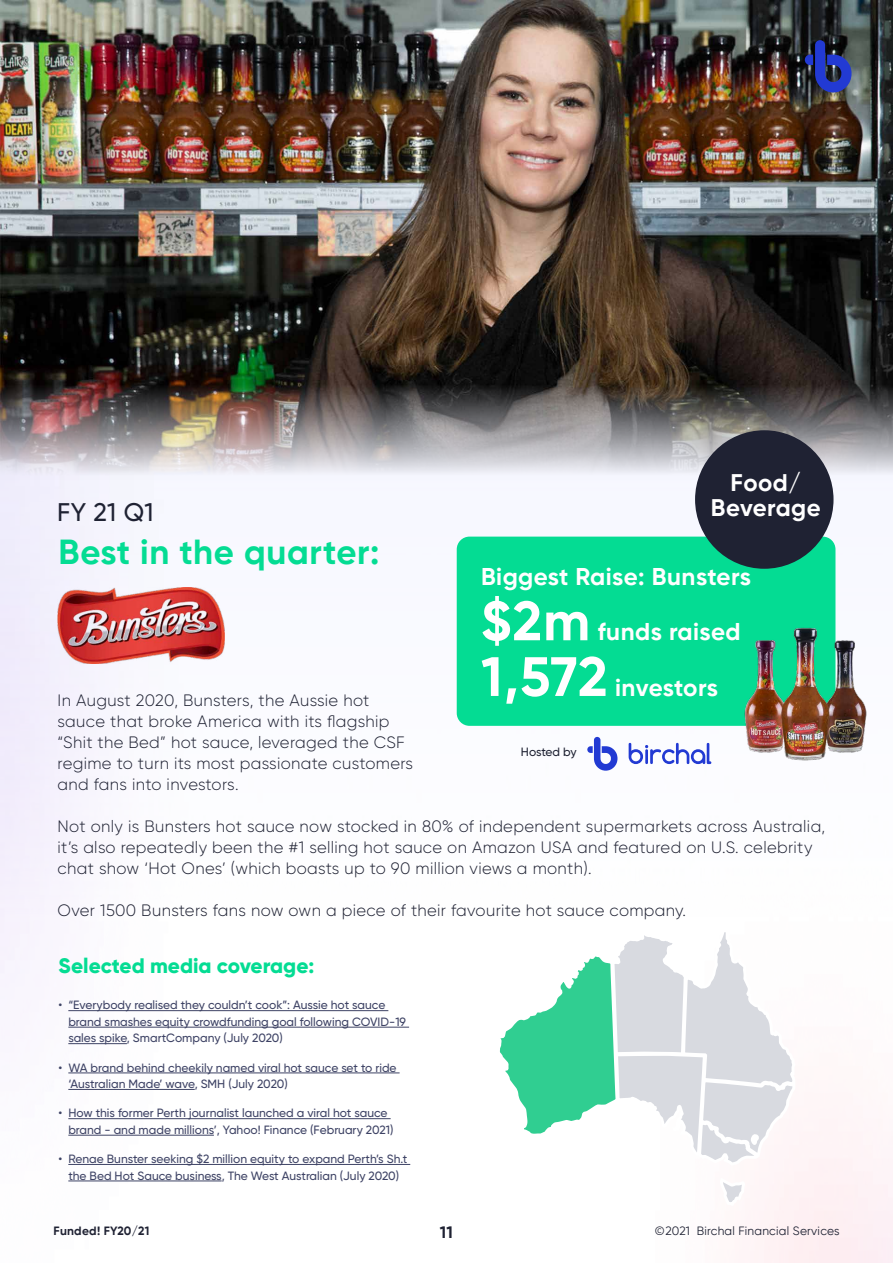
<style>
.page{position:relative;width:893px;height:1263px;background:#fff}
.page>*{position:absolute;margin:0;border:0;box-sizing:border-box;transform-origin:0 0}
.t1{font:700 55.35px "Gilroy";color:#fff}
.t2{font:700 34.65px "Gilroy";letter-spacing:.02em;color:#04dc93}
.t3{font:500 25.5px "Gilroy";color:#1f2233}
.t4{font:700 24.15px "Gilroy";letter-spacing:.015em;color:#fff}
.t5{font:700 24px/24.9px "Gilroy";letter-spacing:.02em;color:#fff;text-align:center}
.t6{font:800 21px "Gilroy";letter-spacing:-.005em;color:#04dc93}
.t7{font:300 16.5px/21px "Gilroy";letter-spacing:.02em;color:#1f2233}
.t8{font:700 16.5px "Gilroy";color:#1f2233}
.t9{font:500 12px/16.5px "Gilroy";color:#3e4365}
.t10{font:12px "Gilroy";letter-spacing:.02em;color:#1f2233}
.t11{font:700 12px "Gilroy";letter-spacing:.02em;color:#1f2233}
.t12{font:500 12px "Gilroy";letter-spacing:-.015em;color:#1f2233}
.s1{font-family:"DIN"}
</style>
<div class="page">
<img style="left:0;top:479px;width:893px;height:784px">
<img style="left:0;top:0;width:893px;height:479px">
<img style="left:57px;top:587px;width:168px;height:76px">
<div style="left:457px;top:537px;width:378px;height:189px;background:#04dc93;border-radius:13px"></div>
<div style="left:695px;top:430px;width:138px;height:139px;background:#1f2233;border-radius:50%"></div>
<svg style="left:629px;top:743px;width:82px;height:21px"></svg>
<svg style="left:587px;top:737px;width:30px;height:34px"></svg>
<svg style="left:494px;top:774px;width:126px;height:424px"></svg>
<svg style="left:498px;top:819px;width:300px;height:444px"></svg>
<hr style="left:68px;top:1010px;width:320px;height:1px;background:#3e4365">
<hr style="left:68px;top:1027px;width:341px;height:1px;background:#3e4365">
<hr style="left:68px;top:1043px;width:59px;height:1px;background:#3e4365">
<hr style="left:68px;top:1072px;width:332px;height:1px;background:#3e4365">
<hr style="left:68px;top:1089px;width:127px;height:1px;background:#3e4365">
<hr style="left:68px;top:1118px;width:323px;height:1px;background:#3e4365">
<hr style="left:68px;top:1135px;width:146px;height:1px;background:#3e4365">
<hr style="left:68px;top:1164px;width:342px;height:1px;background:#3e4365">
<hr style="left:68px;top:1180px;width:154px;height:1px;background:#3e4365">
<svg style="left:805px;top:40px;width:46px;height:52px;background:#25337a"></svg>
<img style="left:733px;top:619px;width:145px;height:146px">
<h3 class="t3" style="left:57px;top:496px;width:98px">FY 21 Q1</h3>
<h3 class="t5" style="left:711px;top:470px;width:111px">Food/<br>Beverage</h3>
<h2 class="t2" style="left:58px;top:530px;width:323px">Best in the quarter:</h2>
<h3 class="t4" style="left:481px;top:561px;width:271px">Biggest Raise: Bunsters</h3>
<h1 class="t1" style="left:481px;top:586px;width:111px">$2m</h1>
<h3 class="t4" style="left:598px;top:617px;width:144px">funds raised</h3>
<h1 class="t1" style="left:481px;top:642px;width:128px">1,572</h1>
<h3 class="t4" style="left:615px;top:672px;width:104px">investors</h3>
<p class="t7" style="left:58px;top:689px;width:357px">In August 2020, Bunsters, the Aussie hot sauce that broke America with its flagship “Shit the Bed” hot sauce, leveraged the CSF regime to turn its most passionate customers and fans into investors.</p>
<p class="t7" style="left:58px;top:815px;width:769px">Not only is Bunsters hot sauce now stocked in 80% of independent supermarkets across Australia, it’s also repeatedly been the #1 selling hot sauce on Amazon USA and featured on U.S. celebrity chat show ‘Hot Ones’ (which boasts up to 90 million views a month).</p>
<p class="t7" style="left:58px;top:899px;width:630px">Over 1500 Bunsters fans now own a piece of their favourite hot sauce company.</p>
<p class="t12" style="left:521px;top:744px;width:57px">Hosted by</p>
<p class="t6" style="left:58px;top:953px;width:257px">Selected media coverage:</p>
<p class="t9" style="left:68px;top:997px;width:339px;text-indent:-10px">• “Everybody realised they couldn’t cook”: Aussie hot sauce brand smashes equity crowdfunding goal following COVID-19 sales spike, SmartCompany (July 2020)</p>
<p class="t9" style="left:68px;top:1059px;width:330px;text-indent:-10px">• WA brand behind cheekily named viral hot sauce set to ride ‘Australian Made’ wave, SMH (July 2020)</p>
<p class="t9" style="left:68px;top:1105px;width:327px;text-indent:-10px">• How this former Perth journalist launched a viral hot sauce brand - and made millions’, Yahoo! Finance (February 2021)</p>
<p class="t9" style="left:58px;top:1151px;width:350px;text-align:center">• Renae Bunster seeking $2 million equity to expand Perth’s Sh.t the Bed Hot Sauce business, The West Australian (July 2020)</p>
<p class="t11" style="left:54px;top:1223px;width:97px">Funded! FY20/21</p>
<p class="t8" style="left:440px;top:1222px;width:15px">11</p>
<p class="t10" style="left:654px;top:1224px;width:187px"><span class="s1">©</span>2021 Birchal Financial Services</p>
</div>
